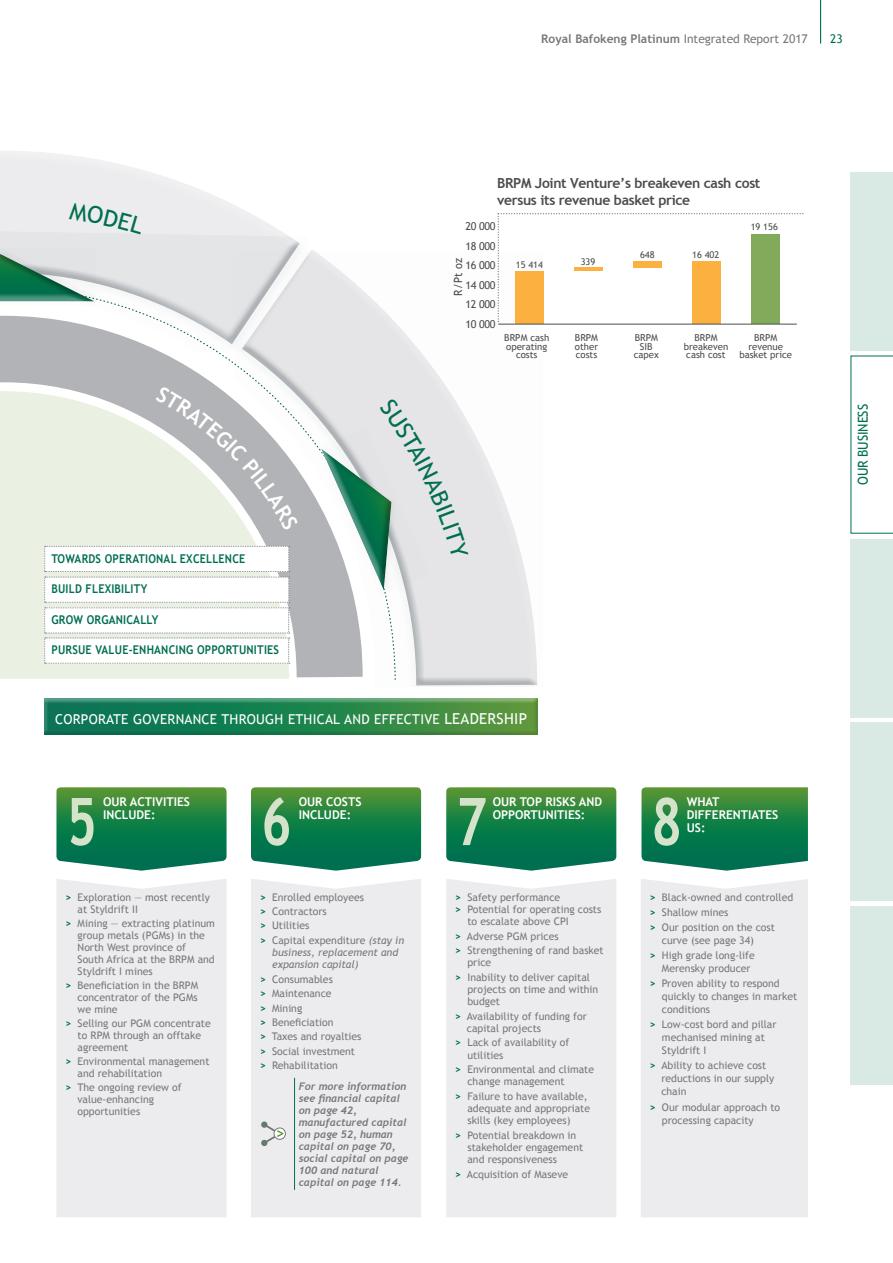
<style>
.page{position:relative;width:893px;height:1263px;background:#fff}
.page>*{position:absolute;margin:0;border:0;box-sizing:border-box;transform-origin:0 0}
.t1{font:700 65.55px "Trebuchet MS";color:#d6e3cb;scale:.79 1}
.t2{font:700 13.95px/17px "Trebuchet MS";letter-spacing:-.025em;color:#4b4c4d}
.t3{font:13.65px "Trebuchet MS";letter-spacing:.02em;color:#fff}
.t4{font:13.65px "Trebuchet MS";letter-spacing:-.01em;color:#006e51;scale:.95 1}
.t5{font:700 12.15px "Trebuchet MS";letter-spacing:.02em;color:#006e51;scale:.89 1}
.t6{font:700 12.15px/13px "Trebuchet MS";color:#fff}
.t7{font:700 12px "Trebuchet MS";color:#76787b}
.Breadcrumb_RB17{font:12px "Trebuchet MS";color:#006e51}
.t8{font:11.4px "Trebuchet MS";color:#4b4c4d;scale:.95 1}
.t9{font:10.8px/19.6px "Trebuchet MS";letter-spacing:-.025em;color:#4b4c4d;text-align:justify}
.Body_RB17{font:10.5px/12px "Trebuchet MS";color:#76787b}
.Body_RB17-2{font:italic 700 10.5px/12px "Trebuchet";color:#76787b}
.Body_RB17-3{font:italic 10.5px/12.3px "Trebuchet MS";color:#76787b}
.t10{font:9.6px/8.2px "Trebuchet MS";color:#4b4c4d;text-align:center}
.t11{font:9.3px "Trebuchet MS";color:#4b4c4d}
.s1{font-weight:400}
.s2{font-size:15.15px}
.s3{font-weight:700;color:#006e51}
.s4{font-weight:700;font-style:normal;color:#006e51}
.s5{font-style:normal}
</style>
<div class="page">
<svg style="left:309px;top:251px;width:229px;height:435px"></svg>
<div style="left:446px;top:879px;width:170px;height:338px;background:#ececee"></div>
<div style="left:641px;top:879px;width:167px;height:338px;background:#ececee"></div>
<svg style="left:251px;top:787px;width:170px;height:84px;background:#298851"></svg>
<svg style="left:56px;top:787px;width:171px;height:84px;background:#2b8952"></svg>
<svg style="left:446px;top:787px;width:170px;height:84px;background:#298851"></svg>
<svg style="left:641px;top:787px;width:167px;height:84px;background:#298851"></svg>
<div style="left:56px;top:879px;width:171px;height:338px;background:#ececee"></div>
<div style="left:251px;top:879px;width:170px;height:338px;background:#ececee"></div>
<svg style="left:44px;top:698px;width:494px;height:37px;background:#2b8550"></svg>
<svg style="left:0;top:287px;width:396px;height:396px;background:#e5e8e1"></svg>
<hr style="left:294px;top:1078px;width:1px;height:112px;background:#006e51">
<div style="left:274px;top:1128px;width:12px;height:11px;border:1px solid #76787b;border-radius:50%"></div>
<svg style="left:259px;top:1119px;width:26px;height:29px"></svg>
<svg style="left:497px;top:213px;width:306px;height:111px"></svg>
<hr style="left:574px;top:268px;width:28px;height:3px;background:#fbb03f">
<div style="left:633px;top:261px;width:28px;height:7px;background:#fbb03f"></div>
<div style="left:515px;top:271px;width:28px;height:53px;background:#fbb03f"></div>
<div style="left:692px;top:261px;width:28px;height:63px;background:#fbb03f"></div>
<div style="left:751px;top:235px;width:28px;height:89px;background:#81ab5b"></div>
<hr style="left:498px;top:324px;width:299px;height:1px;background:#4b4c4d">
<hr style="left:820px;top:0;width:1px;height:44px;background:#006e51">
<div style="left:850px;top:539px;width:43px;height:178px;background:#d9eae5"></div>
<div style="left:850px;top:722px;width:43px;height:179px;background:#d9eae5"></div>
<div style="left:850px;top:906px;width:43px;height:178px;background:#d9eae5"></div>
<div style="left:850px;top:172px;width:43px;height:178px;background:#d9eae5"></div>
<svg style="left:850px;top:355px;width:43px;height:179px"></svg>
<svg style="left:0;top:151px;width:309px;height:201px"></svg>
<svg style="left:44px;top:362px;width:424px;height:302px"></svg>
<p class="t7" style="left:541px;top:31px;width:268px">Royal Bafokeng Platinum <span class="s1">Integrated Report 2017</span></p>
<p class="Breadcrumb_RB17" style="left:830px;top:31px;width:14px">23</p>
<p class="t2" style="left:497px;top:175px;width:265px">BRPM Joint Venture’s breakeven cash cost versus its revenue basket price</p>
<p class="t5" style="left:51px;top:551px;width:219px">TOWARDS OPERATIONAL EXCELLENCE</p>
<p class="t5" style="left:51px;top:581px;width:109px">BUILD FLEXIBILITY</p>
<p class="t5" style="left:51px;top:612px;width:122px">GROW ORGANICALLY</p>
<p class="t5" style="left:51px;top:642px;width:257px">PURSUE VALUE-ENHANCING OPPORTUNITIES</p>
<p class="t9" style="left:465px;top:216px;width:32px">20 000<br>18 000<br>16 000<br>14 000<br>12 000<br>10 000</p>
<p class="t8" style="left:451px;top:296px;width:42px;rotate:-90deg">R/Pt oz</p>
<p class="t11" style="left:516px;top:259px;width:29px">15 414</p>
<p class="t11" style="left:581px;top:256px;width:16px">339</p>
<p class="t11" style="left:640px;top:249px;width:16px">648</p>
<p class="t11" style="left:692px;top:249px;width:29px">16 402</p>
<p class="t11" style="left:751px;top:221px;width:29px">19 156</p>
<p class="t10" style="left:504px;top:334px;width:46px">BRPM cash operating costs</p>
<p class="t10" style="left:575px;top:334px;width:25px;text-align:justify">BRPM other costs</p>
<p class="t10" style="left:634px;top:334px;width:27px">BRPM<br>SIB capex</p>
<p class="t10" style="left:684px;top:334px;width:46px">BRPM breakeven cash cost</p>
<p class="t10" style="left:739px;top:334px;width:54px">BRPM revenue basket price</p>
<h3 class="t3" style="left:55px;top:711px;width:473px">CORPORATE GOVERNANCE THROUGH ETHICAL AND EFFECTIVE <span class="s2">LEADERSHIP</span></h3>
<p class="t6" style="left:103px;top:795px;width:88px">OUR ACTIVITIES<br>INCLUDE:</p>
<p class="t6" style="left:299px;top:795px;width:64px">OUR COSTS<br>INCLUDE:</p>
<p class="t6" style="left:493px;top:795px;width:111px">OUR TOP RISKS AND<br>OPPORTUNITIES:</p>
<p class="t6" style="left:687px;top:795px;width:93px">WHAT<br>DIFFERENTIATES</p>
<h1 class="t1" style="left:67px;top:781px;width:40px">5</h1>
<h1 class="t1" style="left:261px;top:781px;width:40px">6</h1>
<h1 class="t1" style="left:456px;top:781px;width:40px">7</h1>
<h1 class="t1" style="left:652px;top:781px;width:40px">8</h1>
<p class="t6" style="left:687px;top:821px;width:20px">US:</p>
<p class="Body_RB17" style="left:78px;top:891px;width:134px;text-indent:-12px"><span class="s3">&gt;</span> Exploration — most recently at Styldrift II</p>
<p class="Body_RB17" style="left:78px;top:917px;width:139px;text-indent:-12px"><span class="s3">&gt;</span> Mining — extracting platinum group metals (PGMs) in the<br>North West province of<br>South Africa at the BRPM and<br>Styldrift I mines</p>
<p class="Body_RB17" style="left:78px;top:979px;width:122px;text-align:justify;text-indent:-12px"><span class="s3">&gt;</span> Beneficiation in the BRPM concentrator of the PGMs we mine</p>
<p class="Body_RB17" style="left:78px;top:1017px;width:135px;text-indent:-12px"><span class="s3">&gt;</span> Selling our PGM concentrate to RPM through an offtake agreement</p>
<p class="Body_RB17" style="left:78px;top:1055px;width:133px;text-indent:-12px"><span class="s3">&gt;</span> Environmental management and rehabilitation</p>
<p class="Body_RB17" style="left:77px;top:1081px;width:106px;text-indent:-12px"><span class="s3">&gt;</span> The ongoing review of value-enhancing opportunities</p>
<p class="Body_RB17" style="left:260px;top:891px;width:106px"><span class="s3">&gt;</span> Enrolled employees</p>
<p class="Body_RB17" style="left:260px;top:905px;width:69px"><span class="s3">&gt;</span> Contractors</p>
<p class="Body_RB17" style="left:260px;top:920px;width:51px"><span class="s3">&gt;</span> Utilities</p>
<p class="Body_RB17-3" style="left:272px;top:934px;width:133px;text-indent:-12px"><span class="s4">&gt;</span> <span class="s5">Capital expenditure</span> (stay in business, replacement and expansion capital)</p>
<p class="Body_RB17" style="left:260px;top:973px;width:75px"><span class="s3">&gt;</span> Consumables</p>
<p class="Body_RB17" style="left:260px;top:988px;width:73px"><span class="s3">&gt;</span> Maintenance</p>
<p class="Body_RB17" style="left:260px;top:1002px;width:44px"><span class="s3">&gt;</span> Mining</p>
<p class="Body_RB17" style="left:260px;top:1016px;width:75px"><span class="s3">&gt;</span> Beneficiation</p>
<p class="Body_RB17" style="left:260px;top:1031px;width:103px"><span class="s3">&gt;</span> Taxes and royalties</p>
<p class="Body_RB17" style="left:260px;top:1045px;width:97px"><span class="s3">&gt;</span> Social investment</p>
<p class="Body_RB17" style="left:260px;top:1060px;width:80px"><span class="s3">&gt;</span> Rehabilitation</p>
<p class="Body_RB17-2" style="left:299px;top:1080px;width:111px">For more information see financial capital on page 42, manufactured capital on page 52, human capital on page 70, social capital on page<br>100 and natural capital on page 114.</p>
<p class="Body_RB17" style="left:455px;top:891px;width:107px"><span class="s3">&gt;</span> Safety performance</p>
<p class="Body_RB17" style="left:467px;top:903px;width:135px;text-indent:-12px"><span class="s3">&gt;</span> Potential for operating costs to escalate above CPI</p>
<p class="Body_RB17" style="left:455px;top:930px;width:105px"><span class="s3">&gt;</span> Adverse PGM prices</p>
<p class="Body_RB17" style="left:467px;top:944px;width:138px;text-indent:-12px"><span class="s3">&gt;</span> Strengthening of rand basket price</p>
<p class="Body_RB17" style="left:467px;top:971px;width:132px;text-indent:-12px"><span class="s3">&gt;</span> Inability to deliver capital projects on time and within budget</p>
<p class="Body_RB17" style="left:467px;top:1010px;width:121px;text-indent:-12px"><span class="s3">&gt;</span> Availability of funding for capital projects</p>
<p class="Body_RB17" style="left:467px;top:1037px;width:103px;text-indent:-12px"><span class="s3">&gt;</span> Lack of availability of utilities</p>
<p class="Body_RB17" style="left:467px;top:1063px;width:128px;text-indent:-12px"><span class="s3">&gt;</span> Environmental and climate change management</p>
<p class="Body_RB17" style="left:467px;top:1090px;width:124px;text-indent:-12px"><span class="s3">&gt;</span> Failure to have available, adequate and appropriate skills (key employees)</p>
<p class="Body_RB17" style="left:467px;top:1129px;width:117px;text-indent:-12px"><span class="s3">&gt;</span> Potential breakdown in stakeholder engagement and responsiveness</p>
<p class="Body_RB17" style="left:455px;top:1168px;width:115px"><span class="s3">&gt;</span> Acquisition of Maseve</p>
<p class="Body_RB17" style="left:649px;top:891px;width:145px"><span class="s3">&gt;</span> Black-owned and controlled</p>
<p class="Body_RB17" style="left:649px;top:906px;width:81px"><span class="s3">&gt;</span> Shallow mines</p>
<p class="Body_RB17" style="left:662px;top:921px;width:115px;line-height:13px;text-indent:-12px"><span class="s3">&gt;</span> Our position on the cost curve (see page 34)</p>
<p class="Body_RB17" style="left:662px;top:949px;width:94px;line-height:13px;text-indent:-12px"><span class="s3">&gt;</span> High grade long-life<br>Merensky producer</p>
<p class="Body_RB17" style="left:662px;top:977px;width:137px;line-height:13px;text-indent:-12px"><span class="s3">&gt;</span> Proven ability to respond quickly to changes in market conditions</p>
<p class="Body_RB17" style="left:662px;top:1018px;width:116px;line-height:13px;text-indent:-12px"><span class="s3">&gt;</span> Low-cost bord and pillar mechanised mining at<br>Styldrift I</p>
<p class="Body_RB17" style="left:661px;top:1059px;width:114px;line-height:13px;text-indent:-12px"><span class="s3">&gt;</span> Ability to achieve cost reductions in our supply chain</p>
<p class="Body_RB17" style="left:662px;top:1100px;width:120px;line-height:13px;text-indent:-12px"><span class="s3">&gt;</span> Our modular approach to processing capacity</p>
<h3 class="t4" style="left:855px;top:485px;width:87px;rotate:-90deg">OUR BUSINESS</h3>
</div>
